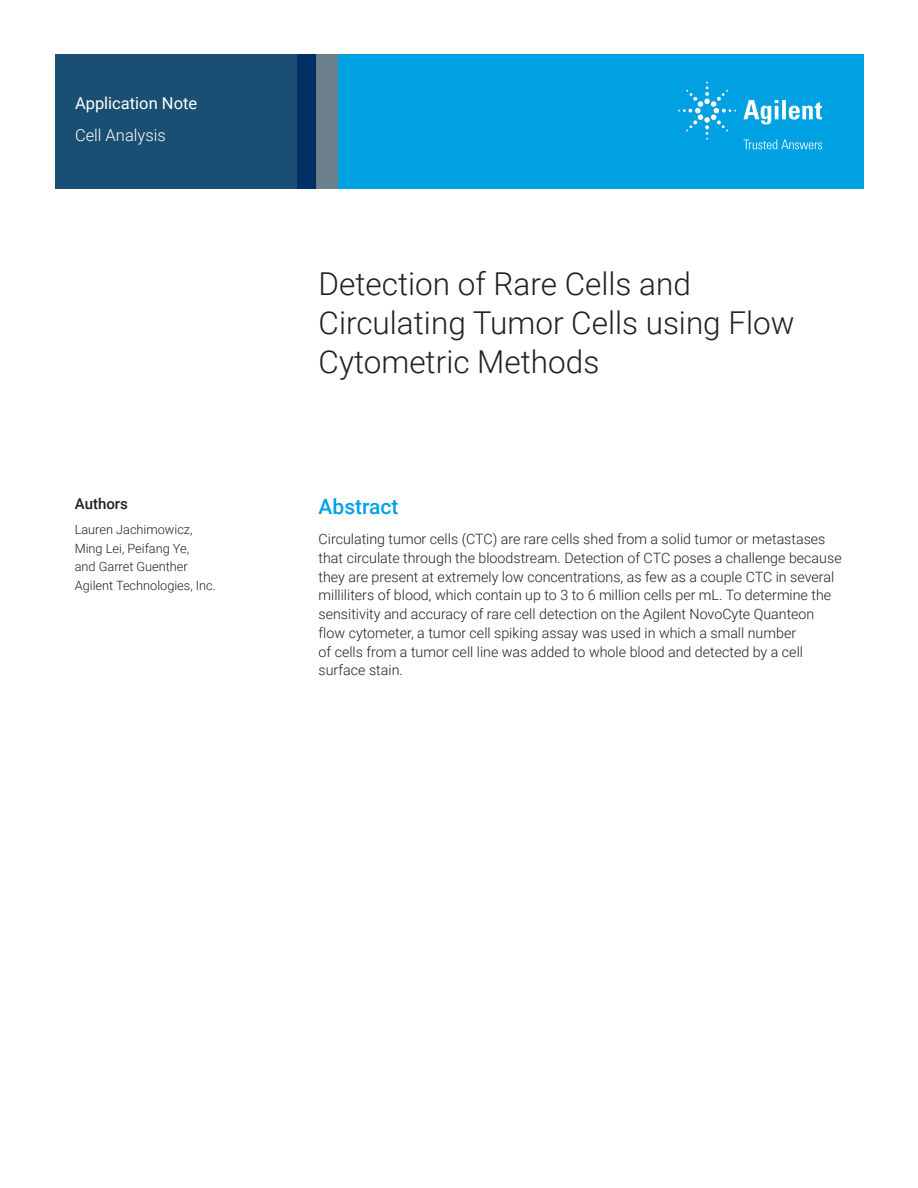
<style>
.page{position:relative;width:918px;height:1188px;background:#fff}
.page>*{position:absolute;margin:0;border:0;box-sizing:border-box;transform-origin:0 0}
.t1{font:300 31.5px/39px "Roboto";color:#231f20}
.Header_1{font:500 21px "Roboto";color:#00a1e3}
.Doctype{font:16.5px "Roboto";color:#fff}
.Area_Identifier{font:300 16.5px "Roboto";color:#fff}
.DATA_author_title{font:500 15px "Roboto";color:#231f20}
.Text{font:300 14.25px/18.8px "Roboto";color:#231f20}
.DATA_author_name___i{font:300 12.75px/18.8px "Roboto";color:#231f20}
</style>
<div class="page">
<div style="left:297px;top:54px;width:567px;height:135px;background:#00a1e3"></div>
<svg style="left:55px;top:54px;width:261px;height:135px;background:#184b71"></svg>
<div style="left:316px;top:54px;width:22px;height:135px;background:#6b808c"></div>
<svg style="left:743px;top:100px;width:79px;height:25px"></svg>
<svg style="left:678px;top:82px;width:58px;height:58px"></svg>
<svg style="left:744px;top:140px;width:78px;height:9px"></svg>
<p class="Doctype" style="left:75px;top:91px;width:124px">Application Note</p>
<p class="Area_Identifier" style="left:75px;top:124px;width:92px">Cell Analysis</p>
<p class="DATA_author_title" style="left:75px;top:493px;width:55px">Authors</p>
<p class="DATA_author_name___i" style="left:75px;top:519px;width:143px">Lauren Jachimowicz,<br>Ming Lei, Peifang Ye,<br>and Garret Guenther<br>Agilent Technologies, Inc.</p>
<p class="t1" style="left:319px;top:263px;width:478px">Detection of Rare Cells and<br>Circulating Tumor Cells using Flow<br>Cytometric Methods</p>
<p class="Header_1" style="left:319px;top:491px;width:82px">Abstract</p>
<p class="Text" style="left:319px;top:529px;width:525px">Circulating tumor cells (CTC) are rare cells shed from a solid tumor or metastases that circulate through the bloodstream. Detection of CTC poses a challenge because they are present at extremely low concentrations, as few as a couple CTC in several milliliters of blood, which contain up to 3 to 6 million cells per mL. To determine the sensitivity and accuracy of rare cell detection on the Agilent NovoCyte Quanteon flow cytometer, a tumor cell spiking assay was used in which a small number<br>of cells from a tumor cell line was added to whole blood and detected by a cell surface stain.</p>
</div>
